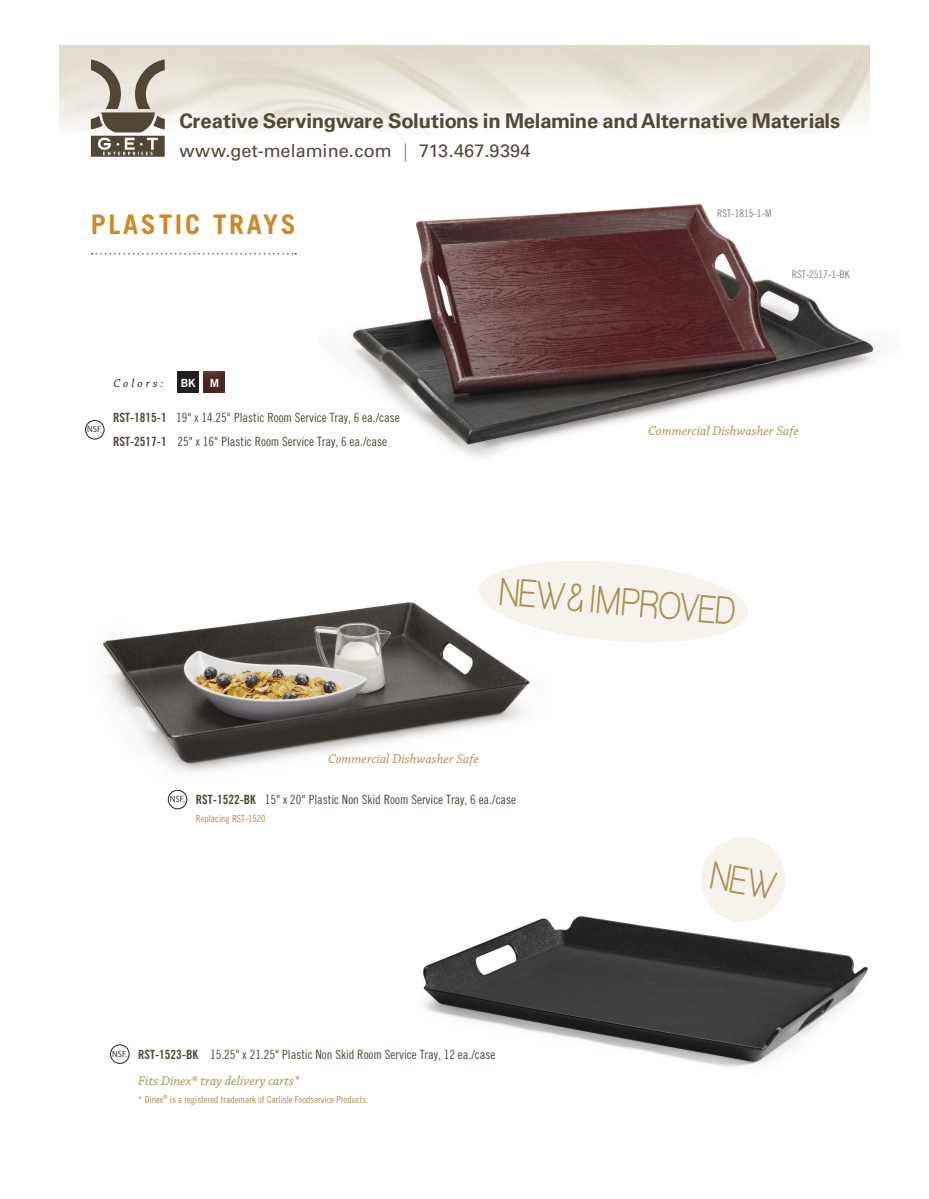
<style>
.page{position:relative;width:929px;height:1199px;background:#fff}
.page>*{position:absolute;margin:0;border:0;box-sizing:border-box;transform-origin:0 0}
.t1{font:700 condensed 40.2px "Walkway";color:#a98e50}
.t2{font:700 27px "Trade Gothic";letter-spacing:.1em;color:#ce8924}
.t3{font:700 20.25px "Univers";color:#504936}
.t4{font:18px "Univers";letter-spacing:.005em;color:#504936}
.t5{font:italic 13.5px "Chaparral Pro";color:#a98e50}
.t6{font:12.75px "Trade Gothic Cond Eighteen";color:#504936}
.t7{font:italic 12px "Chaparral Pro";letter-spacing:.25em;color:#212020}
.t8{font:11.25px "Trade Gothic Bold Two";color:#fff}
.t9{font:10.5px "Trade Gothic Cond Eighteen";color:#808081}
.t10{font:9.75px "Trade Gothic Cond Eighteen";color:#a98e50}
.t11{font:8.1px "Koz Go Pro";color:#212020}
.t12{font:3px "Koz Min Pro";color:#212020}
.s1{font-weight:300;color:#808081}
.s2{font-family:"Trade Gothic Bold Cond Twenty"}
</style>
<div class="page">
<img style="left:352px;top:204px;width:523px;height:253px">
<svg style="left:91px;top:60px;width:74px;height:97px;background:#9e998b"></svg>
<svg style="left:92px;top:253px;width:204px;height:1px"></svg>
<div style="left:85px;top:420px;width:19px;height:19px;border:1px solid #212020;border-radius:50%"></div>
<div style="left:178px;top:371px;width:21px;height:21px;background:#212020"></div>
<img style="left:204px;top:371px;width:21px;height:21px">
<img style="left:102px;top:602px;width:428px;height:170px">
<div style="left:168px;top:790px;width:19px;height:19px;border:1px solid #212020;border-radius:50%"></div>
<img style="left:423px;top:916px;width:445px;height:151px">
<svg style="left:472px;top:561px;width:276px;height:84px"></svg>
<div style="left:110px;top:1044px;width:19px;height:20px;border:1px solid #212020;border-radius:50%"></div>
<svg style="left:697px;top:837px;width:94px;height:88px"></svg>
<p class="t3" style="left:179px;top:109px;width:662px">Creative Servingware Solutions in Melamine and Alternative Materials</p>
<p class="t4" style="left:179px;top:140px;width:353px">www.get-melamine.com <span class="s1">|</span> 713.467.9394</p>
<p class="t2" style="left:91px;top:208px;width:207px">PLASTIC TRAYS</p>
<p class="t11" style="left:87px;top:424px;width:16px">NSF</p>
<p class="t12" style="left:100px;top:430px;width:4px">®</p>
<p class="t7" style="left:113px;top:376px;width:52px">Colors:</p>
<p class="t8" style="left:181px;top:376px;width:17px">BK</p>
<p class="t8" style="left:210px;top:376px;width:11px">M</p>
<p class="t6" style="left:113px;top:410px;width:288px"><span class="s2">RST-1815-1</span> 19" x 14.25" Plastic Room Service Tray, 6 ea./case</p>
<p class="t6" style="left:113px;top:434px;width:276px"><span class="s2">RST-2517-1</span> 25" x 16" Plastic Room Service Tray, 6 ea./case</p>
<p class="t9" style="left:717px;top:207px;width:56px">RST-1815-1-M</p>
<p class="t9" style="left:792px;top:268px;width:59px">RST-2517-1-BK</p>
<p class="t5" style="left:648px;top:423px;width:152px">Commercial Dishwasher Safe</p>
<p class="t1" style="left:502px;top:569px;width:237px;rotate:5deg">NEW &amp; IMPROVED</p>
<p class="t5" style="left:328px;top:752px;width:152px">Commercial Dishwasher Safe</p>
<p class="t11" style="left:170px;top:794px;width:16px">NSF</p>
<p class="t12" style="left:183px;top:800px;width:4px">®</p>
<p class="t6" style="left:196px;top:792px;width:322px"><span class="s2">RST-1522-BK</span> 15" x 20" Plastic Non Skid Room Service Tray, 6 ea./case</p>
<p class="t10" style="left:196px;top:813px;width:71px">Replacing RST-1520</p>
<p class="t11" style="left:112px;top:1048px;width:16px">NSF</p>
<p class="t12" style="left:125px;top:1055px;width:4px">®</p>
<p class="t6" style="left:138px;top:1046px;width:359px"><span class="s2">RST-1523-BK</span> 15.25" x 21.25" Plastic Non Skid Room Service Tray, 12 ea./case</p>
<p class="t5" style="left:138px;top:1073px;width:163px">Fits Dinex® tray delivery carts*</p>
<p class="t10" style="left:138px;top:1093px;width:232px">* Dinex<sup>®</sup> is a registered trademark of Carlisle Foodservice Products.</p>
</div>
